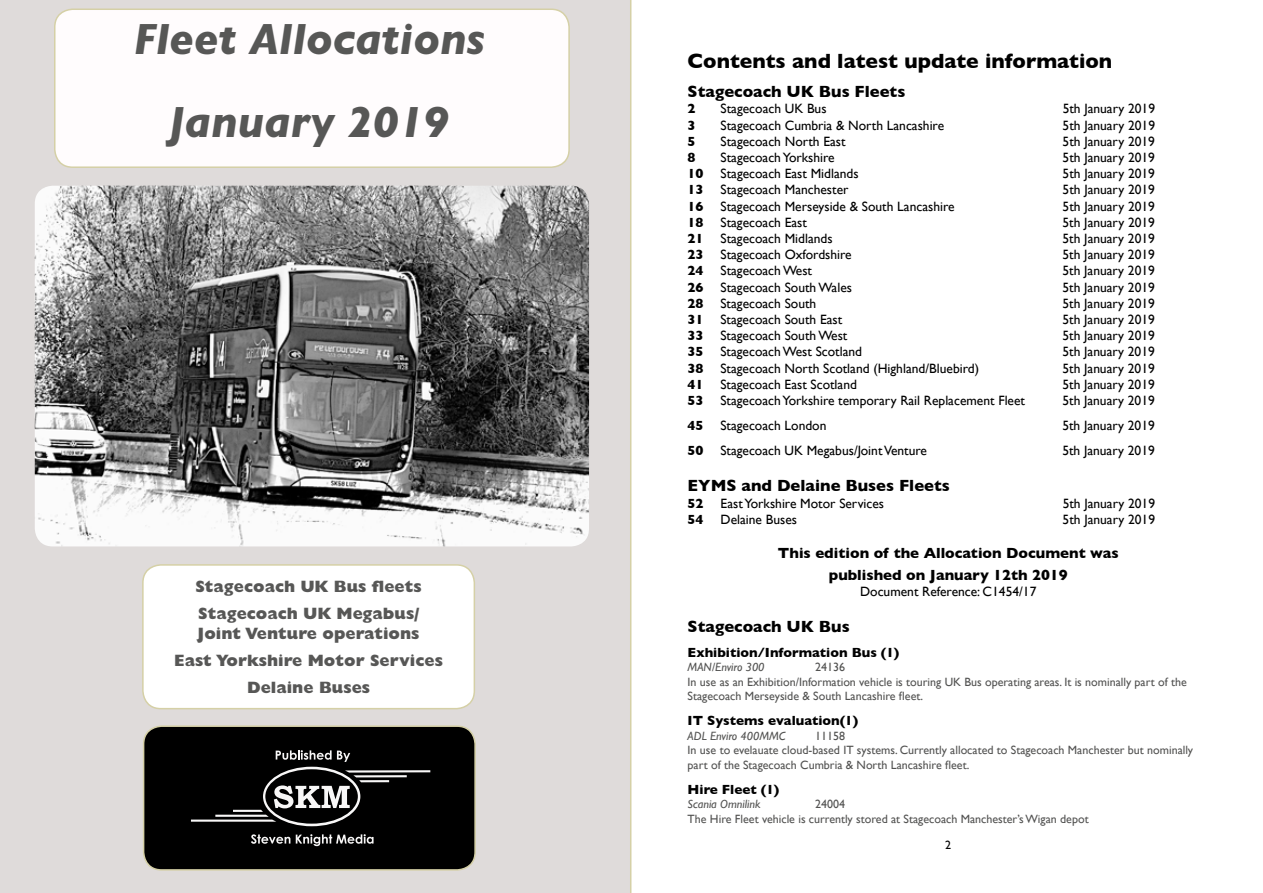
<style>
.page{position:relative;width:1263px;height:893px;background:#fff}
.page>*{position:absolute;margin:0;border:0;box-sizing:border-box;transform-origin:0 0}
.t1{font:italic 800 44.25px/83.7px "Gill Sans MT Pro";color:#575756;text-align:center}
.t2{font:700 21px "Gill Sans";color:#000}
.t3{font:800 16.5px/27px "Gill Sans MT Pro";color:#575756}
.t4{font:700 16.5px "Gill Sans";color:#000}
.t5{font:700 15px/21.6px "Gill Sans";color:#000;text-align:center}
.t6{font:13.5px "Gill Sans";color:#000}
.t7{font:700 13.5px "Gill Sans";color:#000}
.t8{font:12px/14.4px "Gill Sans";color:#525251}
.t9{font:italic 12px "Gill Sans";color:#525251}
.t10{font:12px "Gill Sans";color:#000}
</style>
<div class="page">
<div style="left:0;top:0;width:631px;height:893px;background:#dfdbda"></div>
<img style="left:35px;top:186px;width:554px;height:360px">
<div style="left:143px;top:565px;width:331px;height:144px;background:#fff;border-radius:18px"></div>
<div style="left:142px;top:564px;width:333px;height:145px;border:2px solid #d5d0a6;border-radius:18px"></div>
<div style="left:55px;top:9px;width:514px;height:158px;background:#fffcfd;border-radius:18px"></div>
<div style="left:54px;top:9px;width:516px;height:159px;border:2px solid #d5d0a6;border-radius:18px"></div>
<div style="left:144px;top:726px;width:331px;height:144px;background:#000;border-radius:18px"></div>
<div style="left:143px;top:725px;width:333px;height:146px;border:2px solid #d5d0a6;border-radius:18px"></div>
<svg style="left:251px;top:834px;width:39px;height:10px"></svg>
<svg style="left:296px;top:834px;width:78px;height:12px"></svg>
<svg style="left:191px;top:750px;width:239px;height:76px"></svg>
<h1 class="t1" style="left:134px;top:-3px;width:353px">Fleet Allocations<br>January 2019</h1>
<p class="t3" style="left:195px;top:572px;width:228px">Stagecoach UK Bus fleets<br>Stagecoach UK Megabus/</p>
<p class="t3" style="left:174px;top:619px;width:270px;text-align:center">Joint Venture operations<br>East Yorkshire Motor Services<br>Delaine Buses</p>
<h2 class="t2" style="left:688px;top:45px;width:426px">Contents and latest update information</h2>
<p class="t4" style="left:688px;top:79px;width:219px">Stagecoach UK Bus Fleets</p>
<p class="t7" style="left:688px;top:98px;width:10px">2</p>
<p class="t6" style="left:721px;top:101px;width:107px">Stagecoach UK Bus</p>
<p class="t6" style="left:1063px;top:101px;width:94px">5th January 2019</p>
<p class="t7" style="left:688px;top:114px;width:10px">3</p>
<p class="t6" style="left:721px;top:117px;width:225px">Stagecoach Cumbria &amp; North Lancashire</p>
<p class="t6" style="left:1063px;top:117px;width:94px">5th January 2019</p>
<p class="t7" style="left:688px;top:131px;width:10px">5</p>
<p class="t6" style="left:721px;top:133px;width:127px">Stagecoach North East</p>
<p class="t6" style="left:1063px;top:133px;width:94px">5th January 2019</p>
<p class="t7" style="left:688px;top:147px;width:10px">8</p>
<p class="t6" style="left:720px;top:150px;width:116px">Stagecoach Yorkshire</p>
<p class="t6" style="left:1062px;top:150px;width:94px">5th January 2019</p>
<p class="t7" style="left:687px;top:163px;width:18px">10</p>
<p class="t6" style="left:720px;top:166px;width:140px">Stagecoach East Midlands</p>
<p class="t6" style="left:1062px;top:166px;width:94px">5th January 2019</p>
<p class="t7" style="left:687px;top:179px;width:18px">13</p>
<p class="t6" style="left:720px;top:182px;width:129px">Stagecoach Manchester</p>
<p class="t6" style="left:1062px;top:182px;width:94px">5th January 2019</p>
<p class="t7" style="left:687px;top:195px;width:18px">16</p>
<p class="t6" style="left:720px;top:198px;width:235px">Stagecoach Merseyside &amp; South Lancashire</p>
<p class="t6" style="left:1062px;top:198px;width:94px">5th January 2019</p>
<p class="t7" style="left:687px;top:212px;width:18px">18</p>
<p class="t6" style="left:720px;top:214px;width:88px">Stagecoach East</p>
<p class="t6" style="left:1062px;top:214px;width:94px">5th January 2019</p>
<p class="t7" style="left:687px;top:228px;width:18px">21</p>
<p class="t6" style="left:720px;top:231px;width:114px">Stagecoach Midlands</p>
<p class="t6" style="left:1062px;top:231px;width:94px">5th January 2019</p>
<p class="t7" style="left:687px;top:244px;width:18px">23</p>
<p class="t6" style="left:720px;top:247px;width:133px">Stagecoach Oxfordshire</p>
<p class="t6" style="left:1062px;top:247px;width:94px">5th January 2019</p>
<p class="t7" style="left:687px;top:260px;width:18px">24</p>
<p class="t6" style="left:720px;top:263px;width:93px">Stagecoach West</p>
<p class="t6" style="left:1062px;top:263px;width:94px">5th January 2019</p>
<p class="t7" style="left:687px;top:276px;width:18px">26</p>
<p class="t6" style="left:720px;top:279px;width:133px">Stagecoach South Wales</p>
<p class="t6" style="left:1062px;top:279px;width:94px">5th January 2019</p>
<p class="t7" style="left:687px;top:293px;width:18px">28</p>
<p class="t6" style="left:720px;top:295px;width:97px">Stagecoach South</p>
<p class="t6" style="left:1062px;top:295px;width:94px">5th January 2019</p>
<p class="t7" style="left:687px;top:309px;width:18px">31</p>
<p class="t6" style="left:720px;top:312px;width:123px">Stagecoach South East</p>
<p class="t6" style="left:1062px;top:312px;width:94px">5th January 2019</p>
<p class="t7" style="left:687px;top:325px;width:18px">33</p>
<p class="t6" style="left:720px;top:328px;width:128px">Stagecoach South West</p>
<p class="t6" style="left:1062px;top:328px;width:94px">5th January 2019</p>
<p class="t7" style="left:687px;top:341px;width:18px">35</p>
<p class="t6" style="left:720px;top:344px;width:143px">Stagecoach West Scotland</p>
<p class="t6" style="left:1062px;top:344px;width:94px">5th January 2019</p>
<p class="t7" style="left:687px;top:357px;width:18px">38</p>
<p class="t6" style="left:720px;top:360px;width:260px">Stagecoach North Scotland (Highland/Bluebird)</p>
<p class="t6" style="left:1062px;top:360px;width:94px">5th January 2019</p>
<p class="t7" style="left:687px;top:374px;width:18px">41</p>
<p class="t6" style="left:720px;top:376px;width:138px">Stagecoach East Scotland</p>
<p class="t6" style="left:1062px;top:376px;width:94px">5th January 2019</p>
<p class="t7" style="left:687px;top:390px;width:18px">53</p>
<p class="t6" style="left:720px;top:393px;width:306px">Stagecoach Yorkshire temporary Rail Replacement Fleet</p>
<p class="t6" style="left:1062px;top:393px;width:94px">5th January 2019</p>
<p class="t7" style="left:687px;top:415px;width:18px">45</p>
<p class="t6" style="left:720px;top:418px;width:108px">Stagecoach London</p>
<p class="t6" style="left:1062px;top:418px;width:94px">5th January 2019</p>
<p class="t7" style="left:687px;top:440px;width:18px">50</p>
<p class="t6" style="left:720px;top:443px;width:208px">Stagecoach UK Megabus/Joint Venture</p>
<p class="t6" style="left:1062px;top:443px;width:94px">5th January 2019</p>
<p class="t4" style="left:688px;top:473px;width:264px">EYMS and Delaine Buses Fleets</p>
<p class="t7" style="left:688px;top:492px;width:18px">52</p>
<p class="t6" style="left:721px;top:495px;width:165px">East Yorkshire Motor Services</p>
<p class="t6" style="left:1063px;top:495px;width:94px">5th January 2019</p>
<p class="t7" style="left:688px;top:509px;width:18px">54</p>
<p class="t6" style="left:721px;top:511px;width:78px">Delaine Buses</p>
<p class="t6" style="left:1063px;top:511px;width:94px">5th January 2019</p>
<p class="t5" style="left:778px;top:542px;width:342px">This edition of the Allocation Document was published on January 12th 2019</p>
<p class="t6" style="left:860px;top:583px;width:178px">Document Reference: C1454/17</p>
<p class="t4" style="left:688px;top:613px;width:164px">Stagecoach UK Bus</p>
<p class="t7" style="left:688px;top:642px;width:213px">Exhibition/Information Bus (1)</p>
<p class="t9" style="left:688px;top:660px;width:78px">MAN/Enviro 300</p>
<p class="t8" style="left:688px;top:660px;width:501px;text-indent:128px">24136<br>In use as an Exhibition/Information vehicle is touring UK Bus operating areas. It is nominally part of the<br>Stagecoach Merseyside &amp; South Lancashire fleet.</p>
<p class="t7" style="left:688px;top:710px;width:172px">IT Systems evaluation(1)</p>
<p class="t9" style="left:688px;top:729px;width:99px">ADL Enviro 400MMC</p>
<p class="t8" style="left:688px;top:728px;width:507px;text-indent:128px">11158<br>In use to evelauate cloud-based IT systems. Currently allocated to Stagecoach Manchester but nominally part of the Stagecoach Cumbria &amp; North Lancashire fleet.</p>
<p class="t7" style="left:688px;top:779px;width:93px">Hire Fleet (1)</p>
<p class="t9" style="left:688px;top:797px;width:74px">Scania Omnilink</p>
<p class="t8" style="left:688px;top:797px;width:402px;text-indent:128px">24004<br>The Hire Fleet vehicle is currently stored at Stagecoach Manchester’s Wigan depot</p>
<p class="t10" style="left:945px;top:838px;width:7px">2</p>
</div>
